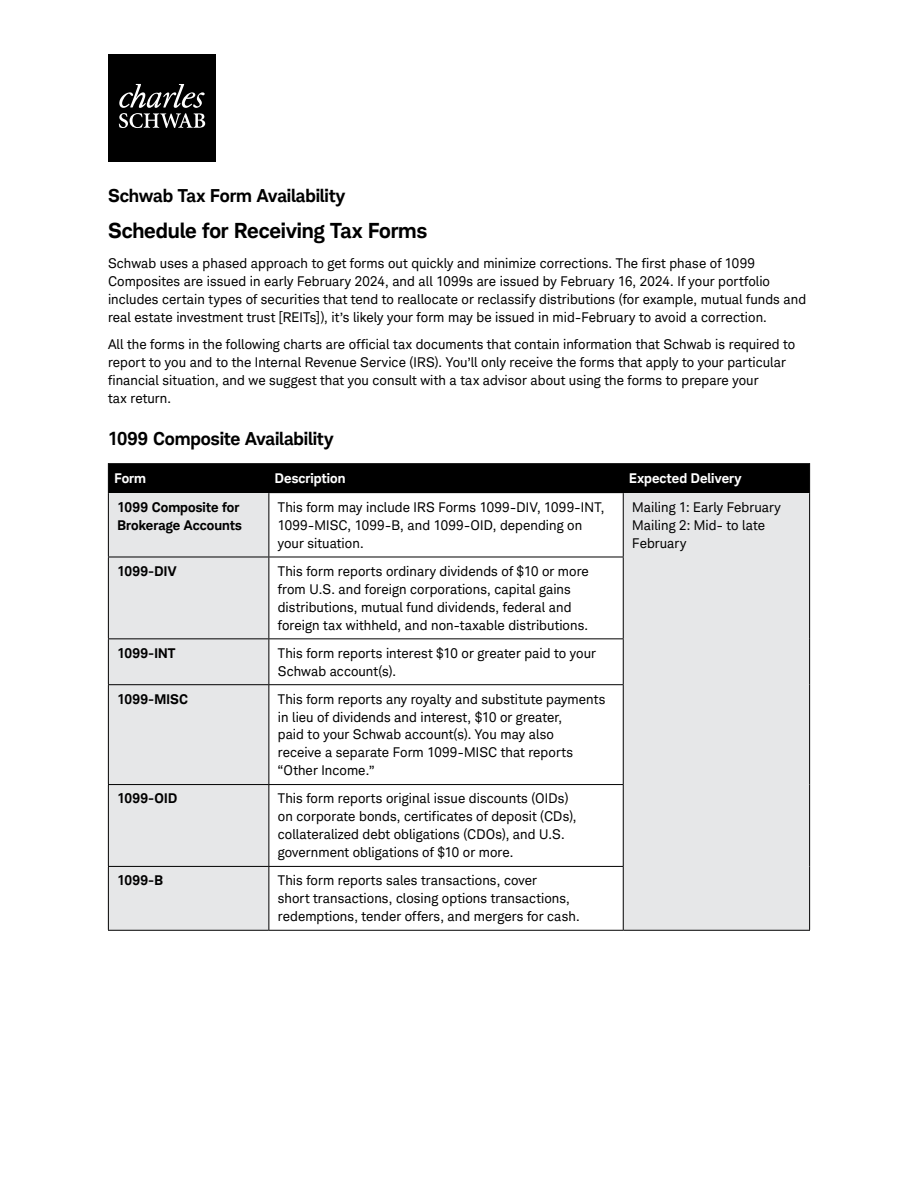
<style>
.page{position:relative;width:918px;height:1188px;background:#fff}
.page>*{position:absolute;margin:0;border:0;box-sizing:border-box;transform-origin:0 0}
.t1{font:700 21px "Charles Modern";letter-spacing:-.005em;color:#000}
.t2{font:700 18px "Charles Modern";letter-spacing:-.005em;color:#000}
.t3{font:13.5px/18px "Charles Modern";letter-spacing:.005em;color:#000}
.t4{font:700 13.5px/18px "Charles Modern";letter-spacing:.01em;color:#000}
.t5{font:700 13.5px "Charles Modern";letter-spacing:.01em;color:#fff}
</style>
<div class="page">
<div style="left:109px;top:463px;width:700px;height:30px;background:#000"></div>
<svg style="left:109px;top:493px;width:700px;height:437px;fill:#e6e7e8"></svg>
<hr style="left:108px;top:493px;width:1px;height:64px;background:#000">
<hr style="left:268px;top:493px;width:1px;height:64px;background:#000">
<hr style="left:623px;top:493px;width:1px;height:64px;background:#000">
<hr style="left:809px;top:493px;width:1px;height:64px;background:#000">
<hr style="left:108px;top:557px;width:161px;height:1px;background:#000">
<hr style="left:108px;top:557px;width:1px;height:81px;background:#000">
<hr style="left:269px;top:557px;width:355px;height:1px;background:#000">
<hr style="left:268px;top:557px;width:1px;height:81px;background:#000">
<hr style="left:623px;top:557px;width:1px;height:81px;background:#000">
<hr style="left:809px;top:557px;width:1px;height:82px;background:#000">
<hr style="left:108px;top:638px;width:161px;height:1px;background:#000">
<hr style="left:108px;top:639px;width:1px;height:45px;background:#000">
<hr style="left:269px;top:638px;width:355px;height:1px;background:#000">
<hr style="left:268px;top:639px;width:1px;height:45px;background:#000">
<hr style="left:623px;top:639px;width:1px;height:45px;background:#000">
<hr style="left:809px;top:639px;width:1px;height:46px;background:#000">
<hr style="left:108px;top:684px;width:161px;height:1px;background:#000">
<hr style="left:108px;top:685px;width:1px;height:99px;background:#000">
<hr style="left:269px;top:684px;width:355px;height:1px;background:#000">
<hr style="left:268px;top:685px;width:1px;height:99px;background:#000">
<hr style="left:623px;top:685px;width:1px;height:99px;background:#000">
<hr style="left:809px;top:685px;width:1px;height:100px;background:#000">
<hr style="left:108px;top:784px;width:161px;height:1px;background:#000">
<hr style="left:108px;top:785px;width:1px;height:81px;background:#000">
<hr style="left:269px;top:784px;width:355px;height:1px;background:#000">
<hr style="left:268px;top:785px;width:1px;height:81px;background:#000">
<hr style="left:623px;top:785px;width:1px;height:81px;background:#000">
<hr style="left:809px;top:785px;width:1px;height:81px;background:#000">
<hr style="left:108px;top:866px;width:161px;height:1px;background:#000">
<hr style="left:108px;top:867px;width:1px;height:63px;background:#000">
<hr style="left:269px;top:866px;width:355px;height:1px;background:#000">
<hr style="left:268px;top:867px;width:1px;height:63px;background:#000">
<hr style="left:623px;top:867px;width:1px;height:63px;background:#000">
<hr style="left:809px;top:866px;width:1px;height:64px;background:#000">
<hr style="left:108px;top:930px;width:161px;height:1px;background:#000">
<hr style="left:269px;top:930px;width:354px;height:1px;background:#000">
<hr style="left:623px;top:930px;width:187px;height:1px;background:#000">
<hr style="left:108px;top:463px;width:1px;height:30px;background:#000">
<hr style="left:809px;top:463px;width:1px;height:30px;background:#000">
<div style="left:108px;top:54px;width:108px;height:108px;background:#000"></div>
<svg style="left:119px;top:84px;width:86px;height:44px"></svg>
<h2 class="t2" style="left:108px;top:185px;width:239px">Schwab Tax Form Availability</h2>
<h1 class="t1" style="left:108px;top:218px;width:321px">Schedule for Receiving Tax Forms</h1>
<p class="t3" style="left:108px;top:254px;width:700px">Schwab uses a phased approach to get forms out quickly and minimize corrections. The first phase of 1099<br>Composites are issued in early February 2024, and all 1099s are issued by February 16, 2024. If your portfolio includes certain types of securities that tend to reallocate or reclassify distributions (for example, mutual funds and real estate investment trust [REITs]), it’s likely your form may be issued in mid-February to avoid a correction.</p>
<p class="t3" style="left:108px;top:335px;width:689px">All the forms in the following charts are official tax documents that contain information that Schwab is required to report to you and to the Internal Revenue Service (IRS). You’ll only receive the forms that apply to your particular financial situation, and we suggest that you consult with a tax advisor about using the forms to prepare your<br>tax return.</p>
<h2 class="t2" style="left:108px;top:428px;width:227px">1099 Composite Availability</h2>
<p class="t5" style="left:114px;top:470px;width:33px">Form</p>
<p class="t5" style="left:275px;top:470px;width:72px">Description</p>
<p class="t5" style="left:629px;top:470px;width:114px">Expected Delivery</p>
<p class="t4" style="left:117px;top:498px;width:126px">1099 Composite for<br>Brokerage Accounts</p>
<p class="t3" style="left:278px;top:498px;width:328px">This form may include IRS Forms 1099-DIV, 1099-INT,<br>1099-MISC, 1099-B, and 1099-OID, depending on your situation.</p>
<p class="t3" style="left:632px;top:498px;width:150px">Mailing 1: Early February<br>Mailing 2: Mid- to late<br>February</p>
<p class="t4" style="left:117px;top:562px;width:61px">1099-DIV</p>
<p class="t3" style="left:278px;top:562px;width:313px">This form reports ordinary dividends of $10 or more from U.S. and foreign corporations, capital gains distributions, mutual fund dividends, federal and foreign tax withheld, and non-taxable distributions.</p>
<p class="t4" style="left:117px;top:644px;width:60px">1099-INT</p>
<p class="t3" style="left:278px;top:644px;width:319px">This form reports interest $10 or greater paid to your<br>Schwab account(s).</p>
<p class="t4" style="left:117px;top:690px;width:72px">1099-MISC</p>
<p class="t3" style="left:278px;top:690px;width:329px">This form reports any royalty and substitute payments in lieu of dividends and interest, $10 or greater,<br>paid to your Schwab account(s). You may also<br>receive a separate Form 1099-MISC that reports “Other Income.”</p>
<p class="t4" style="left:117px;top:789px;width:61px">1099-OID</p>
<p class="t3" style="left:278px;top:790px;width:300px">This form reports original issue discounts (OIDs) on corporate bonds, certificates of deposit (CDs), collateralized debt obligations (CDOs), and U.S. government obligations of $10 or more.</p>
<p class="t4" style="left:117px;top:871px;width:47px">1099-B</p>
<p class="t3" style="left:278px;top:871px;width:303px">This form reports sales transactions, cover<br>short transactions, closing options transactions, redemptions, tender offers, and mergers for cash.</p>
</div>
